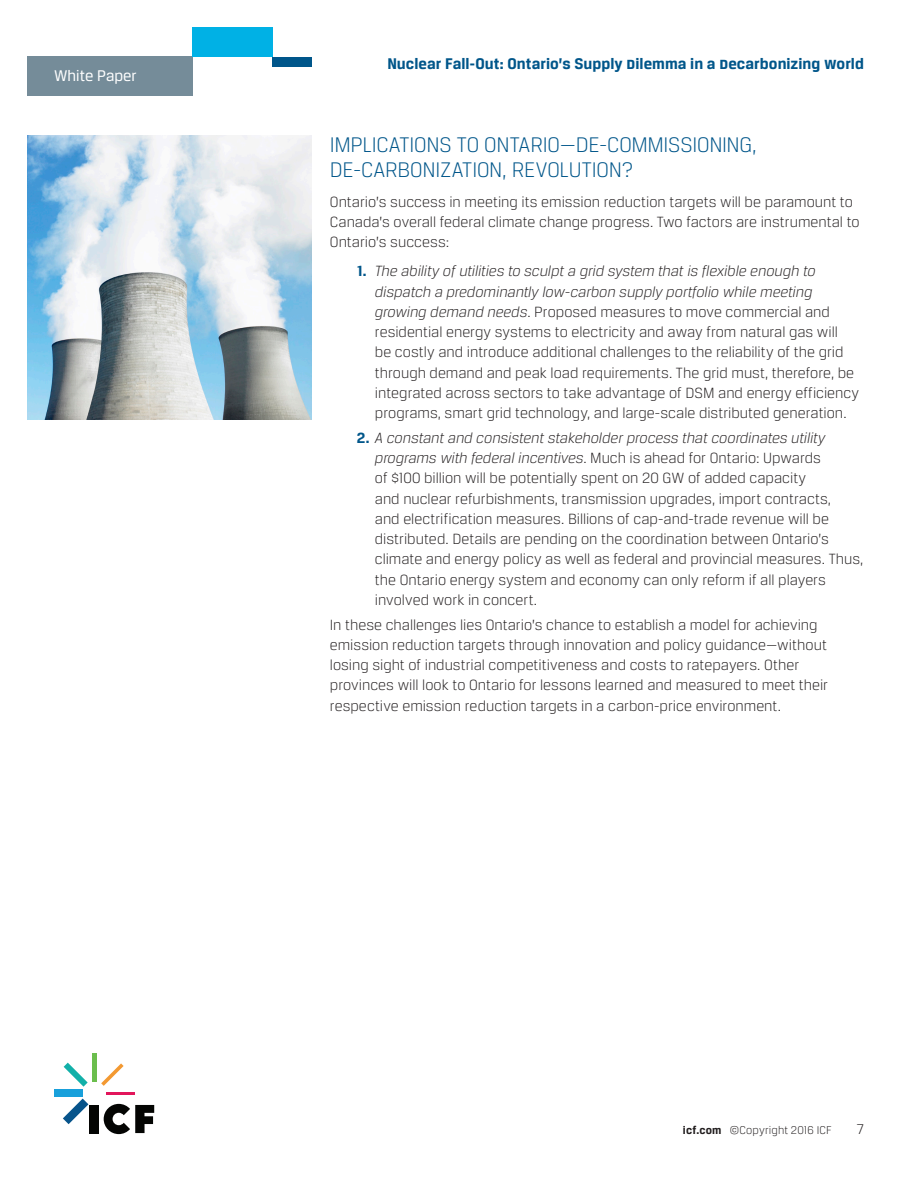
<style>
.page{position:relative;width:918px;height:1188px;background:#fff}
.page>*{position:absolute;margin:0;border:0;box-sizing:border-box;transform-origin:0 0}
.body_paragraph_heade{font:300 22.5px/25.5px "Breuer Text";letter-spacing:-.01em;color:#00568a}
.t1{font:700 16.5px "Breuer Text";color:#00568a}
.t2{font:16.5px "Breuer Text";color:#fff}
.body_numbered_list{font:300 15.75px/20.2px "Breuer Text";color:#231f20}
.body_paragraph{font:300 15.75px/20.2px "Breuer Text";color:#231f20}
.t3{font:300 15px "Breuer Text";color:#231f20}
.t4{font:300 12px "Breuer Text";letter-spacing:.01em;color:#231f20}
.s1{font-weight:700;color:#00568a}
.s2{font-style:italic}
.s3{font-weight:700}
</style>
<div class="page">
<div style="left:27px;top:57px;width:165px;height:39px;background:#758c99"></div>
<div style="left:192px;top:27px;width:80px;height:30px;background:#00b1e5"></div>
<div style="left:272px;top:57px;width:39px;height:10px;background:#00568a"></div>
<img style="left:27px;top:135px;width:284px;height:284px">
<div style="left:89px;top:1105px;width:10px;height:28px;background:#040503"></div>
<svg style="left:63px;top:1099px;width:25px;height:25px"></svg>
<div style="left:54px;top:1090px;width:28px;height:7px;background:#18a0db"></div>
<svg style="left:64px;top:1063px;width:24px;height:24px"></svg>
<hr style="left:92px;top:1053px;width:4px;height:28px;background:#6bbe4d">
<svg style="left:101px;top:1063px;width:23px;height:23px"></svg>
<hr style="left:106px;top:1092px;width:28px;height:2px;background:#e2165b">
<svg style="left:104px;top:1104px;width:50px;height:30px"></svg>
<p class="t2" style="left:54px;top:67px;width:84px">White Paper</p>
<p class="t1" style="left:387px;top:55px;width:478px">Nuclear Fall-Out: Ontario’s Supply Dilemma in a Decarbonizing World</p>
<p class="body_paragraph_heade" style="left:330px;top:131px;width:428px">IMPLICATIONS TO ONTARIO—DE-COMMISSIONING,<br>DE-CARBONIZATION, REVOLUTION?</p>
<p class="body_paragraph" style="left:330px;top:191px;width:531px">Ontario’s success in meeting its emission reduction targets will be paramount to<br>Canada’s overall federal climate change progress. Two factors are instrumental to<br>Ontario’s success:</p>
<p class="body_numbered_list" style="left:375px;top:261px;width:486px;text-indent:-18px"><span class="s1">1.</span> <span class="s2">The ability of utilities to sculpt a grid system that is flexible enough to dispatch a predominantly low-carbon supply portfolio while meeting growing demand needs</span>. Proposed measures to move commercial and residential energy systems to electricity and away from natural gas will<br>be costly and introduce additional challenges to the reliability of the grid through demand and peak load requirements. The grid must, therefore, be integrated across sectors to take advantage of DSM and energy efficiency programs, smart grid technology, and large-scale distributed generation.</p>
<p class="body_numbered_list" style="left:375px;top:427px;width:490px;text-indent:-18px"><span class="s1">2.</span> <span class="s2">A constant and consistent stakeholder process that coordinates utility programs with federal incentives</span>. Much is ahead for Ontario: Upwards<br>of $100 billion will be potentially spent on 20 GW of added capacity<br>and nuclear refurbishments, transmission upgrades, import contracts,<br>and electrification measures. Billions of cap-and-trade revenue will be distributed. Details are pending on the coordination between Ontario’s climate and energy policy as well as federal and provincial measures. Thus, the Ontario energy system and economy can only reform if all players involved work in concert.</p>
<p class="body_paragraph" style="left:330px;top:614px;width:500px">In these challenges lies Ontario’s chance to establish a model for achieving emission reduction targets through innovation and policy guidance—without losing sight of industrial competitiveness and costs to ratepayers. Other provinces will look to Ontario for lessons learned and measured to meet their respective emission reduction targets in a carbon-price environment.</p>
<p class="t4" style="left:683px;top:1124px;width:150px"><span class="s3">icf.com</span> ©Copyright 2016 ICF</p>
<p class="t3" style="left:857px;top:1121px;width:9px">7</p>
</div>
